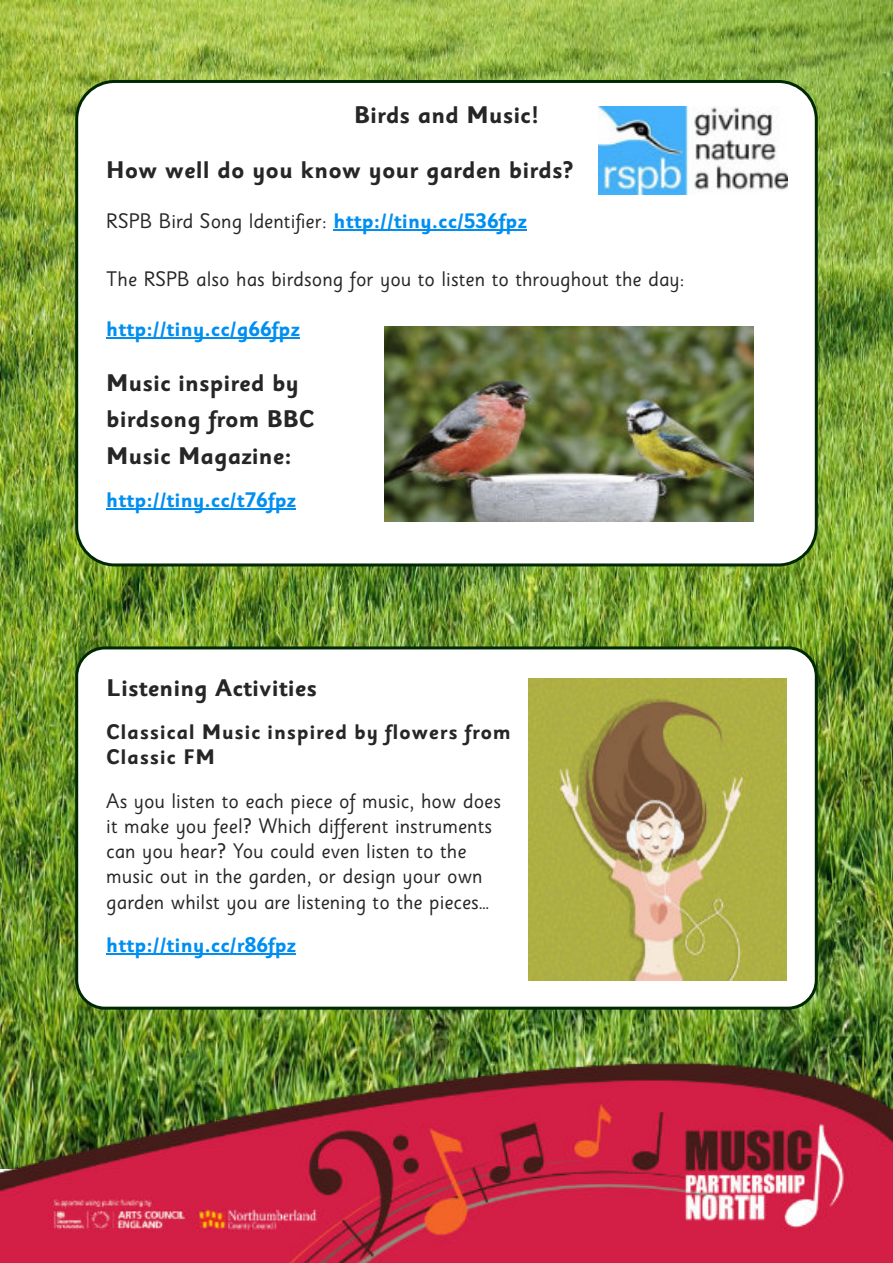
<style>
.page{position:relative;width:893px;height:1263px;background:#fff}
.page>*{position:absolute;margin:0;border:0;box-sizing:border-box;transform-origin:0 0}
.t1{font:700 24px/36.6px "Sassoon Sans Std";color:#262626}
.t2{font:21px/25.2px "Sassoon Sans Std";color:#262626}
.t3{font:700 21px "Sassoon Sans Std";color:#008ff1}
.t4{font:700 21px/25.2px "Sassoon Sans Std";letter-spacing:.03em;color:#262626}
.s1{font-weight:700;color:#008ff1}
</style>
<div class="page">
<img style="left:0;top:0;width:893px;height:1052px">
<img style="left:0;top:1052px;width:893px;height:211px">
<div style="left:75px;top:646px;width:743px;height:364px;background:#fff;border:3px solid #002903;border-radius:28px"></div>
<hr style="left:106px;top:953px;width:190px;height:1px;background:#008ff1">
<div style="left:75px;top:80px;width:743px;height:486px;background:#fff;border:3px solid #002903;border-radius:38px"></div>
<hr style="left:334px;top:229px;width:193px;height:1px;background:#008ff1">
<hr style="left:106px;top:338px;width:194px;height:1px;background:#008ff1">
<hr style="left:106px;top:508px;width:190px;height:2px;background:#008ff1">
<img style="left:384px;top:326px;width:369px;height:195px">
<img style="left:528px;top:679px;width:259px;height:301px">
<img style="left:599px;top:106px;width:188px;height:88px">
<p class="t1" style="left:354px;top:100px;width:187px">Birds and Music!</p>
<p class="t1" style="left:106px;top:154px;width:468px">How well do you know your garden birds?</p>
<p class="t2" style="left:106px;top:211px;width:422px">RSPB Bird Song Identifier: <span class="s1">http://tiny.cc/536fpz</span></p>
<p class="t2" style="left:106px;top:269px;width:580px">The RSPB also has birdsong for you to listen to throughout the day:</p>
<p class="t3" style="left:106px;top:321px;width:195px">http://tiny.cc/g66fpz</p>
<p class="t1" style="left:106px;top:367px;width:210px">Music inspired by birdsong from BBC<br>Music Magazine:</p>
<p class="t3" style="left:106px;top:492px;width:191px">http://tiny.cc/t76fpz</p>
<p class="t1" style="left:106px;top:673px;width:212px">Listening Activities</p>
<p class="t4" style="left:106px;top:722px;width:406px">Classical Music inspired by flowers from<br>Classic FM</p>
<p class="t2" style="left:106px;top:791px;width:396px">As you listen to each piece of music, how does it make you feel? Which different instruments can you hear? You could even listen to the music out in the garden, or design your own garden whilst you are listening to the pieces…</p>
<p class="t3" style="left:106px;top:937px;width:191px">http://tiny.cc/r86fpz</p>
</div>
